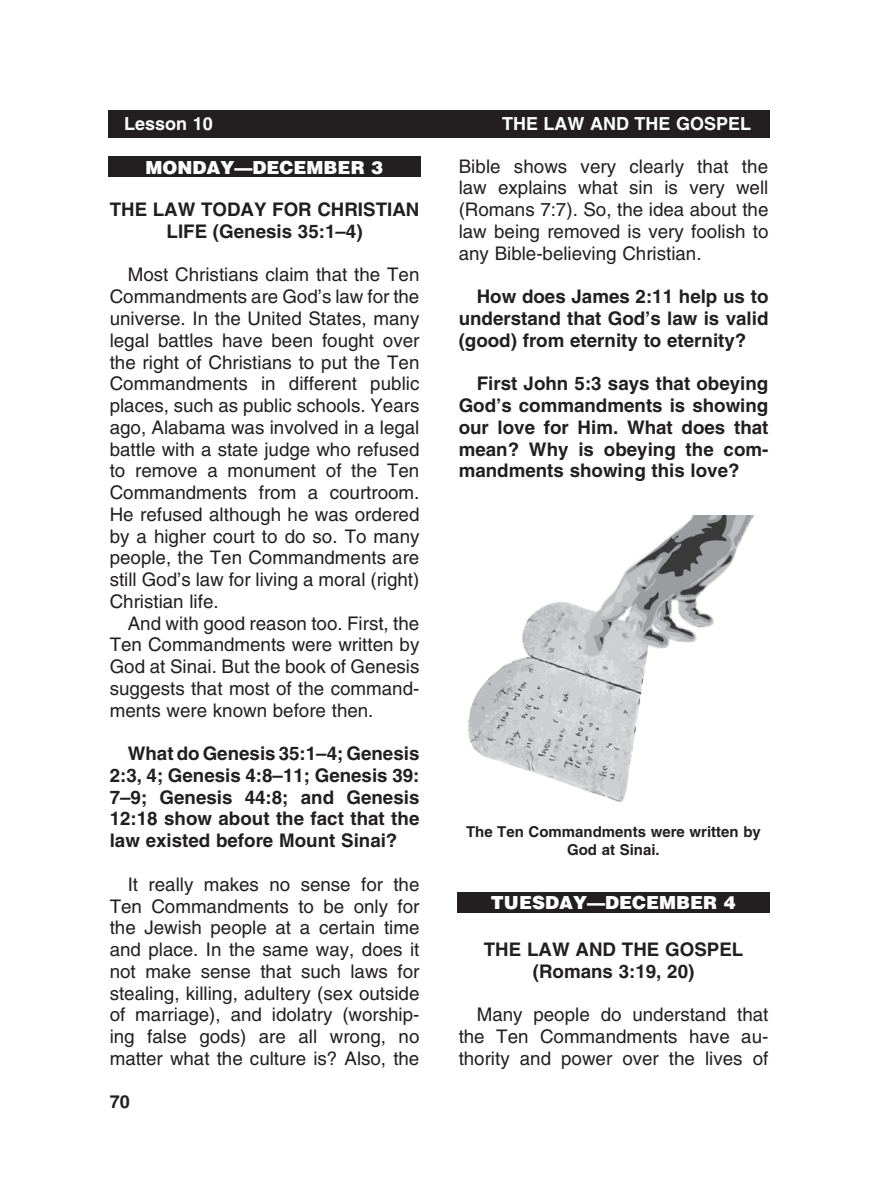
<style>
.page{position:relative;width:878px;height:1202px;background:#fff}
.page>*{position:absolute;margin:0;border:0;box-sizing:border-box;transform-origin:0 0}
._1-Body{font:18.75px/21.8px "Helvetica";color:#231f20;text-align:justify}
._2-Body_bold{font:700 18.75px/21.8px "Helvetica";color:#231f20;text-align:justify}
._5-subheads{font:700 18.75px/21.8px "Helvetica";color:#231f20;text-align:center}
.t1{font:900 18px "Helvetica";color:#fff}
.t2{font:700 18px "Helvetica";color:#fff}
.t3{font:700 18px "Helvetica";color:#231f20}
._8-captions{font:700 15px/18px "Helvetica";color:#231f20;text-align:center}
</style>
<div class="page">
<div style="left:108px;top:111px;width:662px;height:27px;background:#231f20"></div>
<div style="left:457px;top:892px;width:312px;height:20px;background:#231f20"></div>
<div style="left:108px;top:157px;width:313px;height:20px;background:#231f20"></div>
<img style="left:468px;top:515px;width:287px;height:287px">
<p class="t2" style="left:124px;top:113px;width:90px">Lesson 10</p>
<p class="t2" style="left:502px;top:113px;width:102px">The Law and</p>
<p class="t2" style="left:634px;top:113px;width:13px">the</p>
<p class="t2" style="left:676px;top:113px;width:27px">Gospel</p>
<p class="t1" style="left:145px;top:155px;width:239px">MONDAY—DECEMBER 3</p>
<p class="_5-subheads" style="left:110px;top:198px;width:311px">THE LAW TODAY FOR CHRISTIAN<br>LIFE (Genesis 35:1–4)</p>
<p class="_1-Body" style="left:110px;top:264px;width:311px;text-align:left;text-indent:18px">Most Christians claim that the Ten Commandments are God’s law for the universe. In the United States, many legal battles have been fought over the right of Christians to put the Ten Commandments in different public places, such as public schools. Years ago, Alabama was involved in a legal battle with a state judge who refused to remove a monument of the Ten Commandments from a courtroom.<br>He refused although he was ordered by a higher court to do so. To many people, the Ten Commandments are still God’s law for living a moral (right)<br>Christian life.</p>
<p class="_1-Body" style="left:110px;top:612px;width:311px;text-indent:18px">And with good reason too. First, the Ten Commandments were written by God at Sinai. But the book of Genesis suggests that most of the command&shy;ments were known before then.</p>
<p class="_2-Body_bold" style="left:110px;top:742px;width:311px;text-indent:18px">What do Genesis 35:1–4; Genesis 2:3, 4; Genesis 4:8–11; Genesis 39:<br>7–9; Genesis 44:8; and Genesis 12:18 show about the fact that the law existed before Mount Sinai?</p>
<p class="_1-Body" style="left:110px;top:873px;width:311px;text-indent:18px">It really makes no sense for the Ten Commandments to be only for the Jewish people at a certain time and place. In the same way, does it not make sense that such laws for stealing, killing, adultery (sex outside of marriage), and idolatry (worship&shy;ing false gods) are all wrong, no matter what the culture is? Also, the</p>
<p class="t3" style="left:110px;top:1090px;width:22px">70</p>
<p class="_1-Body" style="left:458px;top:155px;width:311px">Bible shows very clearly that the law explains what sin is very well (Romans 7:7). So, the idea about the law being removed is very foolish to any Bible-believing Christian.</p>
<p class="_2-Body_bold" style="left:458px;top:285px;width:311px;text-indent:18px">How does James 2:11 help us to understand that God’s law is valid (good) from eternity to eternity?</p>
<p class="_2-Body_bold" style="left:458px;top:372px;width:311px;text-indent:18px">First John 5:3 says that obeying God’s commandments is showing our love for Him. What does that mean? Why is obeying the com&shy;mandments showing this love?</p>
<p class="_8-captions" style="left:466px;top:822px;width:296px">The Ten Commandments were written by<br>God at Sinai.</p>
<p class="t1" style="left:491px;top:890px;width:246px">TUESDAY—DECEMBER 4</p>
<p class="_5-subheads" style="left:484px;top:938px;width:261px">THE LAW AND THE GOSPEL (Romans 3:19, 20)</p>
<p class="_1-Body" style="left:458px;top:1003px;width:311px;text-indent:18px">Many people do understand that the Ten Commandments have au&shy;thority and power over the lives of</p>
</div>
